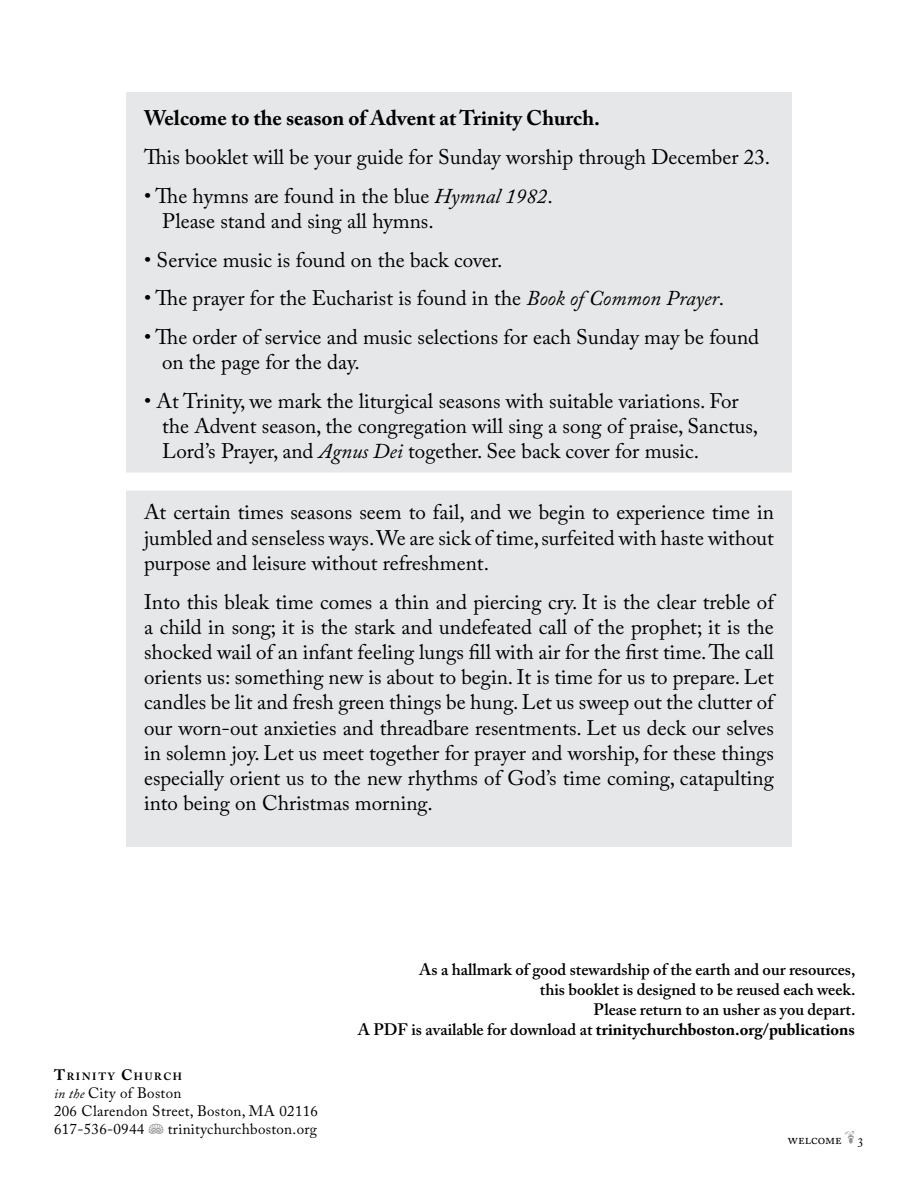
<style>
.page{position:relative;width:918px;height:1188px;background:#fff}
.page>*{position:absolute;margin:0;border:0;box-sizing:border-box;transform-origin:0 0}
.t1{font:21px/25.2px "Adobe Caslon Pro";color:#000}
.t2{font:700 21px "Adobe Caslon Pro";color:#000}
.t3{font:600 16.5px/19.8px "Adobe Caslon Pro";color:#000;text-align:right}
.t4{font:15px/18px "Adobe Caslon Pro";letter-spacing:.02em;color:#000}
.t5{font:13.5px "Adobe Caslon Pro";color:#000}
.t6{font:700 10.5px "Adobe Caslon Pro";letter-spacing:.155em;color:#000}
.s1{font-style:italic}
.s2{font-size:15px}
.s3{font-style:italic;font-size:13.5px}
.s4{color:#939598}
.s5{font-weight:700}
</style>
<div class="page">
<div style="left:126px;top:92px;width:666px;height:754px;background:#e6e7e8"></div>
<div style="left:36px;top:472px;width:828px;height:18px;background:#fff"></div>
<p class="t2" style="left:144px;top:106px;width:458px">Welcome to the season of Advent at Trinity Church.</p>
<p class="t1" style="left:144px;top:144px;width:628px">This booklet will be your guide for Sunday worship through December 23.</p>
<p class="t1" style="left:162px;top:183px;width:392px;text-indent:-18px">• The hymns are found in the blue <span class="s1">Hymnal 1982</span>.<br>Please stand and sing all hymns.</p>
<p class="t1" style="left:144px;top:247px;width:360px">• Service music is found on the back cover.</p>
<p class="t1" style="left:144px;top:285px;width:582px">• The prayer for the Eucharist is found in the <span class="s1">Book of Common Prayer</span>.</p>
<p class="t1" style="left:162px;top:324px;width:599px;text-indent:-18px">• The order of service and music selections for each Sunday may be found on the page for the day.</p>
<p class="t1" style="left:162px;top:388px;width:598px;text-indent:-18px">• At Trinity, we mark the liturgical seasons with suitable variations. For the Advent season, the congregation will sing a song of praise, Sanctus,<br>Lord’s Prayer, and <span class="s1">Agnus Dei</span> together. See back cover for music.</p>
<p class="t1" style="left:144px;top:500px;width:631px;text-align:justify">At certain times seasons seem to fail, and we begin to experience time in jumbled and senseless ways. We are sick of time, surfeited with haste without purpose and leisure without refreshment.</p>
<p class="t1" style="left:144px;top:589px;width:634px">Into this bleak time comes a thin and piercing cry. It is the clear treble of a child in song; it is the stark and undefeated call of the prophet; it is the shocked wail of an infant feeling lungs fill with air for the first time. The call orients us: something new is about to begin. It is time for us to prepare. Let candles be lit and fresh green things be hung. Let us sweep out the clutter of our worn-out anxieties and threadbare resentments. Let us deck our selves in solemn joy. Let us meet together for prayer and worship, for these things especially orient us to the new rhythms of God’s time coming, catapulting into being on Christmas morning.</p>
<p class="t6" style="left:54px;top:1070px;width:130px"><span class="s2">T</span>RINITY <span class="s2">C</span>HURCH</p>
<p class="t4" style="left:54px;top:1084px;width:266px"><span class="s3">in the</span> City of Boston<br>206 Clarendon Street, Boston, MA 02116<br>617-536-0944 <span class="s4">J</span> trinitychurchboston.org</p>
<p class="t3" style="left:358px;top:960px;width:499px">As a hallmark of good stewardship of the earth and our resources,<br>this booklet is designed to be reused each week.<br>Please return to an usher as you depart.<br>A PDF is available for download at <span class="s5">trinitychurchboston.org/publications</span></p>
<p class="t5" style="left:788px;top:1131px;width:78px">welcome <span class="s4">3</span> 3</p>
</div>
